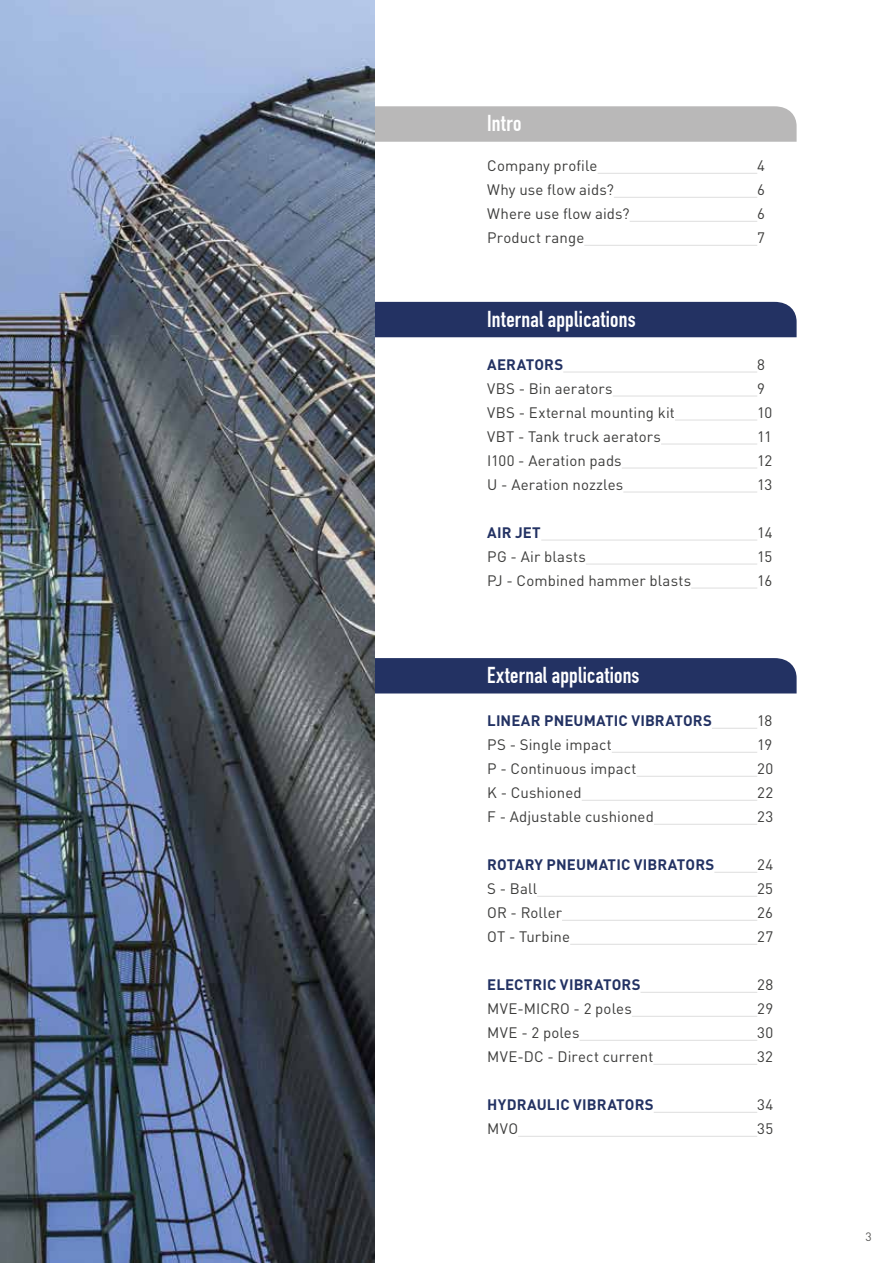
<style>
.page{position:relative;width:893px;height:1263px;background:#fff}
.page>*{position:absolute;margin:0;border:0;box-sizing:border-box;transform-origin:0 0}
.t1{font:22.5px "DIN Engschrift";letter-spacing:.01em;color:#fff}
.t2{font:15px "DIN Pro";letter-spacing:.005em;color:#3c3c3b}
.t3{font:700 15px "DIN Pro";letter-spacing:.01em;color:#233263}
.t4{font:12px "DIN Pro";color:#575756}
</style>
<div class="page">
<div style="left:374px;top:106px;width:423px;height:36px;background:#b9b8b8"></div>
<div style="left:374px;top:302px;width:423px;height:35px;background:#233263"></div>
<div style="left:374px;top:658px;width:423px;height:35px;background:#233263"></div>
<img style="left:0;top:0;width:374px;height:1263px">
<hr style="left:598px;top:173px;width:159px;height:1px;background:#dedede">
<hr style="left:614px;top:197px;width:143px;height:1px;background:#dedede">
<hr style="left:630px;top:221px;width:127px;height:1px;background:#dedede">
<hr style="left:584px;top:245px;width:173px;height:1px;background:#dedede">
<hr style="left:563px;top:372px;width:194px;height:1px;background:#dedede">
<hr style="left:613px;top:396px;width:144px;height:1px;background:#dedede">
<hr style="left:675px;top:420px;width:82px;height:1px;background:#dedede">
<hr style="left:661px;top:444px;width:96px;height:1px;background:#dedede">
<hr style="left:622px;top:468px;width:135px;height:1px;background:#dedede">
<hr style="left:623px;top:492px;width:134px;height:1px;background:#dedede">
<hr style="left:541px;top:540px;width:216px;height:1px;background:#dedede">
<hr style="left:586px;top:564px;width:171px;height:1px;background:#dedede">
<hr style="left:691px;top:588px;width:66px;height:1px;background:#dedede">
<hr style="left:712px;top:728px;width:45px;height:1px;background:#dedede">
<hr style="left:612px;top:752px;width:145px;height:1px;background:#dedede">
<hr style="left:637px;top:776px;width:120px;height:1px;background:#dedede">
<hr style="left:582px;top:800px;width:175px;height:1px;background:#dedede">
<hr style="left:654px;top:824px;width:103px;height:1px;background:#dedede">
<hr style="left:714px;top:872px;width:43px;height:1px;background:#dedede">
<hr style="left:537px;top:896px;width:220px;height:1px;background:#dedede">
<hr style="left:562px;top:920px;width:195px;height:1px;background:#dedede">
<hr style="left:570px;top:944px;width:187px;height:1px;background:#dedede">
<hr style="left:640px;top:992px;width:117px;height:1px;background:#dedede">
<hr style="left:632px;top:1016px;width:125px;height:1px;background:#dedede">
<hr style="left:580px;top:1040px;width:177px;height:1px;background:#dedede">
<hr style="left:653px;top:1064px;width:104px;height:1px;background:#dedede">
<hr style="left:654px;top:1112px;width:103px;height:1px;background:#dedede">
<hr style="left:518px;top:1136px;width:239px;height:1px;background:#dedede">
<h1 class="t1" style="left:487px;top:110px;width:36px">Intro</h1>
<p class="t2" style="left:487px;top:156px;width:112px">Company profile</p>
<p class="t2" style="left:757px;top:156px;width:9px">4</p>
<p class="t2" style="left:487px;top:180px;width:128px">Why use flow aids?</p>
<p class="t2" style="left:757px;top:180px;width:9px">6</p>
<p class="t2" style="left:487px;top:204px;width:144px">Where use flow aids?</p>
<p class="t2" style="left:757px;top:204px;width:9px">6</p>
<p class="t2" style="left:487px;top:228px;width:99px">Product range</p>
<p class="t2" style="left:757px;top:228px;width:9px">7</p>
<h1 class="t1" style="left:487px;top:306px;width:150px">Internal applications</h1>
<p class="t3" style="left:487px;top:354px;width:78px">AERATORS</p>
<p class="t2" style="left:757px;top:354px;width:9px">8</p>
<p class="t2" style="left:487px;top:378px;width:127px">VBS - Bin aerators</p>
<p class="t2" style="left:757px;top:378px;width:9px">9</p>
<p class="t2" style="left:487px;top:402px;width:189px">VBS - External mounting kit</p>
<p class="t2" style="left:757px;top:402px;width:17px">10</p>
<p class="t2" style="left:487px;top:426px;width:175px">VBT - Tank truck aerators</p>
<p class="t2" style="left:757px;top:426px;width:16px">11</p>
<p class="t2" style="left:487px;top:450px;width:136px">I100 - Aeration pads</p>
<p class="t2" style="left:757px;top:450px;width:17px">12</p>
<p class="t2" style="left:487px;top:474px;width:138px">U - Aeration nozzles</p>
<p class="t2" style="left:757px;top:474px;width:17px">13</p>
<p class="t3" style="left:487px;top:522px;width:55px">AIR JET</p>
<p class="t2" style="left:757px;top:522px;width:17px">14</p>
<p class="t2" style="left:487px;top:546px;width:100px">PG - Air blasts</p>
<p class="t2" style="left:757px;top:546px;width:17px">15</p>
<p class="t2" style="left:487px;top:570px;width:205px">PJ - Combined hammer blasts</p>
<p class="t2" style="left:757px;top:570px;width:17px">16</p>
<h1 class="t1" style="left:487px;top:662px;width:154px">External applications</h1>
<p class="t3" style="left:487px;top:711px;width:226px">LINEAR PNEUMATIC VIBRATORS</p>
<p class="t2" style="left:757px;top:711px;width:17px">18</p>
<p class="t2" style="left:487px;top:735px;width:126px">PS - Single impact</p>
<p class="t2" style="left:757px;top:735px;width:17px">19</p>
<p class="t2" style="left:487px;top:759px;width:151px">P - Continuous impact</p>
<p class="t2" style="left:757px;top:759px;width:17px">20</p>
<p class="t2" style="left:487px;top:783px;width:96px">K - Cushioned</p>
<p class="t2" style="left:757px;top:783px;width:17px">22</p>
<p class="t2" style="left:487px;top:807px;width:168px">F - Adjustable cushioned</p>
<p class="t2" style="left:757px;top:807px;width:18px">23</p>
<p class="t3" style="left:487px;top:855px;width:229px">ROTARY PNEUMATIC VIBRATORS</p>
<p class="t2" style="left:757px;top:855px;width:17px">24</p>
<p class="t2" style="left:487px;top:879px;width:51px">S - Ball</p>
<p class="t2" style="left:757px;top:879px;width:17px">25</p>
<p class="t2" style="left:487px;top:903px;width:76px">OR - Roller</p>
<p class="t2" style="left:757px;top:903px;width:17px">26</p>
<p class="t2" style="left:487px;top:927px;width:84px">OT - Turbine</p>
<p class="t2" style="left:757px;top:927px;width:17px">27</p>
<p class="t3" style="left:487px;top:975px;width:155px">ELECTRIC VIBRATORS</p>
<p class="t2" style="left:757px;top:975px;width:18px">28</p>
<p class="t2" style="left:487px;top:999px;width:146px">MVE-MICRO - 2 poles</p>
<p class="t2" style="left:757px;top:999px;width:18px">29</p>
<p class="t2" style="left:487px;top:1023px;width:94px">MVE - 2 poles</p>
<p class="t2" style="left:757px;top:1023px;width:17px">30</p>
<p class="t2" style="left:487px;top:1047px;width:168px">MVE-DC - Direct current</p>
<p class="t2" style="left:757px;top:1047px;width:17px">32</p>
<p class="t3" style="left:487px;top:1095px;width:168px">HYDRAULIC VIBRATORS</p>
<p class="t2" style="left:757px;top:1095px;width:18px">34</p>
<p class="t2" style="left:487px;top:1119px;width:32px">MVO</p>
<p class="t2" style="left:757px;top:1119px;width:17px">35</p>
<p class="t4" style="left:865px;top:1229px;width:8px">3</p>
</div>
